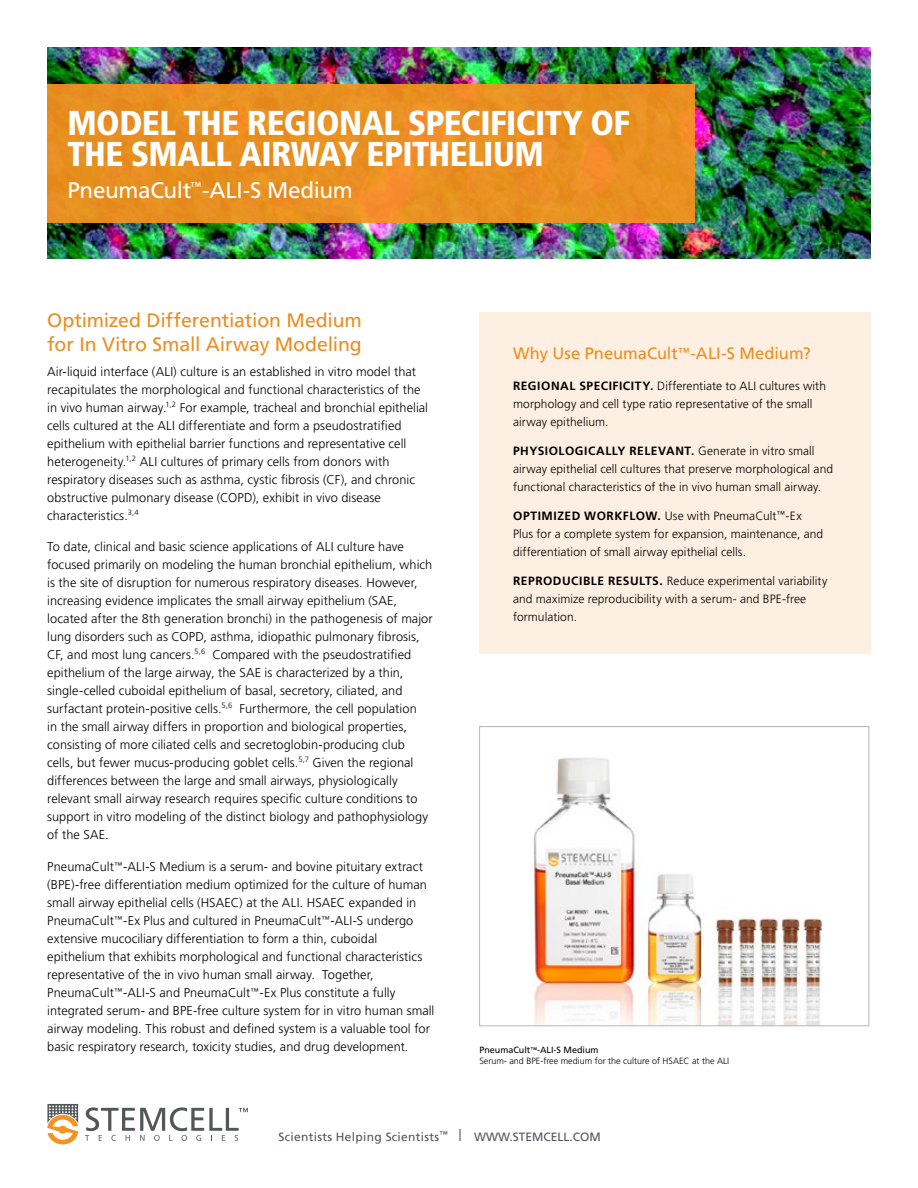
<style>
.page{position:relative;width:918px;height:1188px;background:#fff}
.page>*{position:absolute;margin:0;border:0;box-sizing:border-box;transform-origin:0 0}
.t1{font:900 condensed 34.5px/31.5px "Frutiger LT Std";letter-spacing:-.015em;color:#fff}
.t2{font:22.5px "Frutiger LT Std";letter-spacing:-.015em;color:#fff}
.t3{font:19.5px/24px "Frutiger LT Std";letter-spacing:-.01em;color:#eb8d1f}
.t4{font:16.5px "Frutiger LT Std";color:#eb8d1f}
.t5{font:300 12.75px/18px "Frutiger LT Std";letter-spacing:.005em;color:#000}
.t6{font:300 12px/18px "Frutiger LT Std";letter-spacing:.005em;color:#000}
.t7{font:12px "Frutiger LT Std";letter-spacing:.025em;color:#52575a}
.t8{font:300 9px/10.8px "Frutiger LT Std";color:#000}
.s1{font-weight:700}
.s2{font-weight:400}
</style>
<div class="page">
<img style="left:47px;top:47px;width:824px;height:212px">
<div style="left:47px;top:84px;width:647px;height:139px;background:#e88f22"></div>
<svg style="left:85px;top:1107px;width:163px;height:34px"></svg>
<svg style="left:47px;top:1104px;width:31px;height:40px"></svg>
<div style="left:479px;top:313px;width:392px;height:341px;background:#fdefe1"></div>
<img style="left:534px;top:757px;width:289px;height:267px">
<div style="left:479px;top:726px;width:390px;height:300px;border:1px solid #b3b6b7"></div>
<h1 class="t1" style="left:68px;top:107px;width:564px">MODEL THE REGIONAL SPECIFICITY OF<br>THE SMALL AIRWAY EPITHELIUM</h1>
<h2 class="t2" style="left:68px;top:177px;width:287px">PneumaCult<sup>™</sup>-ALI-S Medium</h2>
<h3 class="t3" style="left:47px;top:309px;width:316px">Optimized Differentiation Medium for In Vitro Small Airway Modeling</h3>
<p class="t5" style="left:47px;top:363px;width:382px">Air-liquid interface (ALI) culture is an established in vitro model that recapitulates the morphological and functional characteristics of the in vivo human airway.<sup>1,2</sup> For example, tracheal and bronchial epithelial cells cultured at the ALI differentiate and form a pseudostratified epithelium with epithelial barrier functions and representative cell heterogeneity.<sup>1,2</sup> ALI cultures of primary cells from donors with respiratory diseases such as asthma, cystic fibrosis (CF), and chronic obstructive pulmonary disease (COPD), exhibit in vivo disease characteristics.<sup>3,4</sup></p>
<p class="t5" style="left:47px;top:538px;width:387px">To date, clinical and basic science applications of ALI culture have focused primarily on modeling the human bronchial epithelium, which is the site of disruption for numerous respiratory diseases. However, increasing evidence implicates the small airway epithelium (SAE, located after the 8th generation bronchi) in the pathogenesis of major lung disorders such as COPD, asthma, idiopathic pulmonary fibrosis, CF, and most lung cancers.<sup>5,6</sup> Compared with the pseudostratified epithelium of the large airway, the SAE is characterized by a thin, single-celled cuboidal epithelium of basal, secretory, ciliated, and surfactant protein-positive cells.<sup>5,6</sup> Furthermore, the cell population<br>in the small airway differs in proportion and biological properties, consisting of more ciliated cells and secretoglobin-producing club cells, but fewer mucus-producing goblet cells.<sup>5,7</sup> Given the regional differences between the large and small airways, physiologically relevant small airway research requires specific culture conditions to support in vitro modeling of the distinct biology and pathophysiology of the SAE.</p>
<p class="t5" style="left:47px;top:858px;width:389px">PneumaCult<sup>™</sup>-ALI-S Medium is a serum- and bovine pituitary extract (BPE)-free differentiation medium optimized for the culture of human small airway epithelial cells (HSAEC) at the ALI. HSAEC expanded in PneumaCult<sup>™</sup>-Ex Plus and cultured in PneumaCult<sup>™</sup>-ALI-S undergo extensive mucociliary differentiation to form a thin, cuboidal epithelium that exhibits morphological and functional characteristics representative of the in vivo human small airway. Together, PneumaCult<sup>™</sup>-ALI-S and PneumaCult<sup>™</sup>-Ex Plus constitute a fully integrated serum- and BPE-free culture system for in vitro human small airway modeling. This robust and defined system is a valuable tool for basic respiratory research, toxicity studies, and drug development.</p>
<p class="t4" style="left:513px;top:343px;width:299px">Why Use PneumaCult<sup>™</sup>-ALI-S Medium?</p>
<p class="t6" style="left:513px;top:377px;width:314px"><span class="s1">REGIONAL SPECIFICITY.</span> Differentiate to ALI cultures with morphology and cell type ratio representative of the small airway epithelium.</p>
<p class="t6" style="left:513px;top:442px;width:322px"><span class="s1">PHYSIOLOGICALLY RELEVANT.</span> Generate in vitro small airway epithelial cell cultures that preserve morphological and functional characteristics of the in vivo human small airway.</p>
<p class="t6" style="left:513px;top:507px;width:312px"><span class="s1">OPTIMIZED WORKFLOW.</span> Use with PneumaCult<sup>™</sup>-Ex<br>Plus for a complete system for expansion, maintenance, and differentiation of small airway epithelial cells.</p>
<p class="t6" style="left:513px;top:572px;width:316px"><span class="s1">REPRODUCIBLE RESULTS.</span> Reduce experimental variability and maximize reproducibility with a serum- and BPE-free formulation.</p>
<p class="t8" style="left:479px;top:1045px;width:251px"><span class="s2">PneumaCult</span><sup>™</sup><span class="s2">-ALI-S Medium<br></span>Serum- and BPE-free medium for the culture of HSAEC at the ALI</p>
<p class="t7" style="left:279px;top:1130px;width:324px">Scientists Helping Scientists<sup>™</sup> | WWW.STEMCELL.COM</p>
</div>
